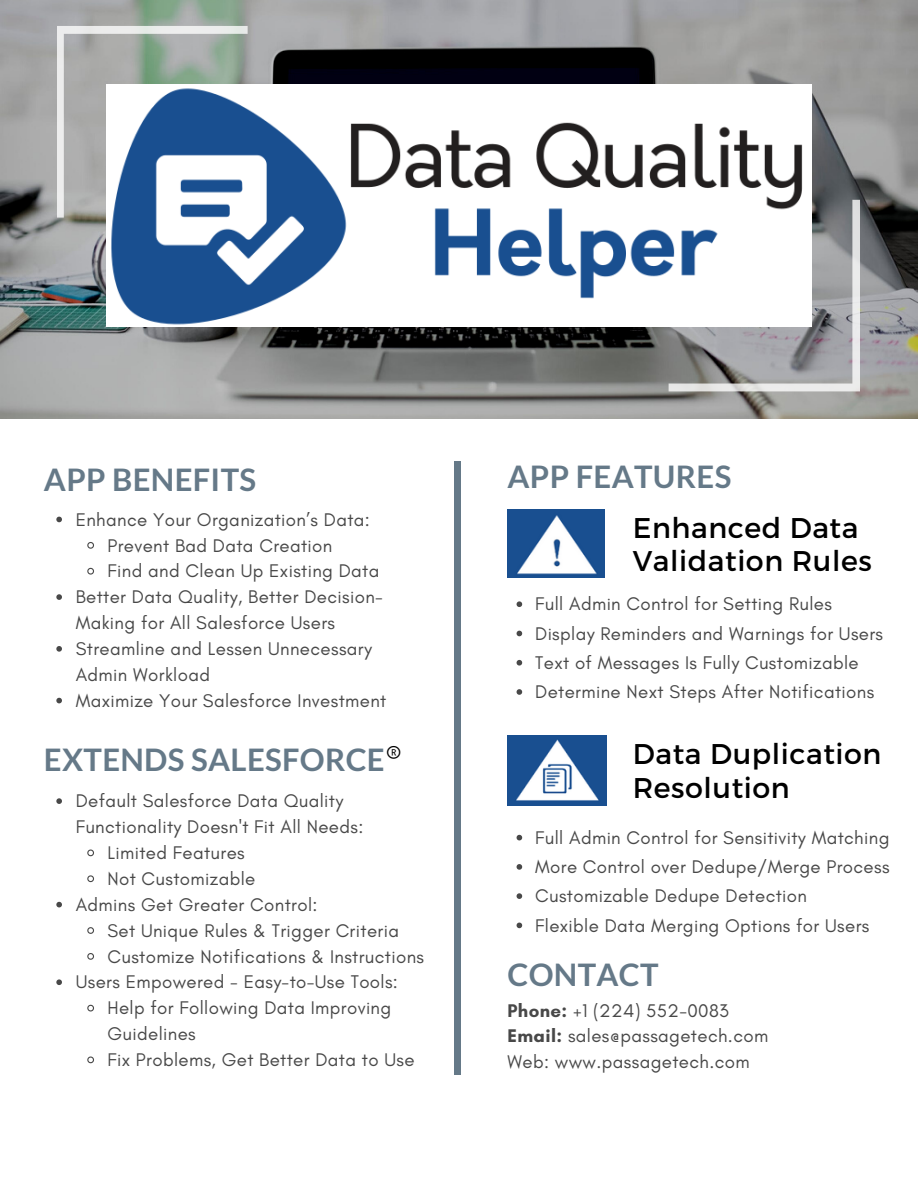
<style>
.page{position:relative;width:918px;height:1188px;background:#fff}
.page>*{position:absolute;margin:0;border:0;box-sizing:border-box;transform-origin:0 0}
.t1{font:700 31.2px "Lato";letter-spacing:.01em;color:#657988}
.t2{font:28.5px/33.8px "Montserrat";letter-spacing:.02em;color:#000}
.t3{font:20.4px "Glacial Indifference";color:#000}
.t4{font:18.75px/29.2px "Glacial Indifference";letter-spacing:.02em;color:#484848}
.s1{font-weight:700}
</style>
<div class="page">
<img style="left:0;top:0;width:918px;height:418px">
<div style="left:455px;top:461px;width:6px;height:613px;background:#657988"></div>
<svg style="left:57px;top:26px;width:191px;height:192px;background:#afb5af"></svg>
<svg style="left:669px;top:200px;width:190px;height:191px;background:#9f9fa2"></svg>
<img style="left:107px;top:85px;width:704px;height:242px">
<img style="left:508px;top:510px;width:96px;height:67px">
<img style="left:508px;top:736px;width:99px;height:70px">
<svg style="left:56px;top:798px;width:6px;height:6px"></svg>
<svg style="left:87px;top:849px;width:7px;height:8px"></svg>
<svg style="left:87px;top:875px;width:7px;height:8px"></svg>
<svg style="left:56px;top:902px;width:6px;height:5px"></svg>
<svg style="left:87px;top:927px;width:7px;height:7px"></svg>
<svg style="left:87px;top:953px;width:7px;height:7px"></svg>
<svg style="left:56px;top:979px;width:6px;height:6px"></svg>
<svg style="left:87px;top:1004px;width:7px;height:8px"></svg>
<svg style="left:87px;top:1056px;width:7px;height:8px"></svg>
<svg style="left:56px;top:517px;width:6px;height:5px"></svg>
<svg style="left:87px;top:542px;width:7px;height:7px"></svg>
<svg style="left:87px;top:567px;width:7px;height:8px"></svg>
<svg style="left:56px;top:594px;width:6px;height:6px"></svg>
<svg style="left:56px;top:646px;width:6px;height:6px"></svg>
<svg style="left:56px;top:698px;width:6px;height:5px"></svg>
<svg style="left:517px;top:835px;width:5px;height:5px"></svg>
<svg style="left:517px;top:864px;width:5px;height:6px"></svg>
<svg style="left:517px;top:893px;width:5px;height:6px"></svg>
<svg style="left:517px;top:923px;width:5px;height:5px"></svg>
<svg style="left:517px;top:601px;width:5px;height:6px"></svg>
<svg style="left:517px;top:631px;width:5px;height:5px"></svg>
<svg style="left:517px;top:660px;width:5px;height:6px"></svg>
<svg style="left:517px;top:689px;width:5px;height:6px"></svg>
<h1 class="t1" style="left:44px;top:460px;width:214px">APP BENEFITS</h1>
<p class="t4" style="left:76px;top:504px;width:296px">Enhance Your Organization’s Data:</p>
<p class="t4" style="left:107px;top:530px;width:226px">Prevent Bad Data Creation</p>
<p class="t4" style="left:107px;top:556px;width:273px">Find and Clean Up Existing Data</p>
<p class="t4" style="left:76px;top:582px;width:309px">Better Data Quality, Better Decision-</p>
<p class="t4" style="left:76px;top:608px;width:261px">Making for All Salesforce Users</p>
<p class="t4" style="left:76px;top:634px;width:298px">Streamline and Lessen Unnecessary</p>
<p class="t4" style="left:76px;top:660px;width:136px">Admin Workload</p>
<p class="t4" style="left:76px;top:686px;width:312px">Maximize Your Salesforce Investment</p>
<p class="t3" style="left:386px;top:741px;width:17px">®</p>
<h1 class="t1" style="left:44px;top:740px;width:342px">EXTENDS SALESFORCE</h1>
<p class="t4" style="left:76px;top:786px;width:269px">Default Salesforce Data Quality</p>
<p class="t4" style="left:76px;top:812px;width:289px">Functionality Doesn't Fit All Needs:</p>
<p class="t4" style="left:107px;top:838px;width:139px">Limited Features</p>
<p class="t4" style="left:107px;top:864px;width:149px">Not Customizable</p>
<p class="t4" style="left:76px;top:890px;width:243px">Admins Get Greater Control:</p>
<p class="t4" style="left:107px;top:916px;width:293px">Set Unique Rules &amp; Trigger Criteria</p>
<p class="t4" style="left:107px;top:941px;width:318px">Customize Notifications &amp; Instructions</p>
<p class="t4" style="left:76px;top:967px;width:324px">Users Empowered - Easy-to-Use Tools:</p>
<p class="t4" style="left:107px;top:993px;width:285px">Help for Following Data Improving</p>
<p class="t4" style="left:107px;top:1019px;width:90px">Guidelines</p>
<p class="t4" style="left:107px;top:1045px;width:309px">Fix Problems, Get Better Data to Use</p>
<h1 class="t1" style="left:508px;top:457px;width:225px">APP FEATURES</h1>
<h2 class="t2" style="left:633px;top:509px;width:241px">Enhanced Data<br>Validation Rules</h2>
<p class="t4" style="left:535px;top:589px;width:349px">Full Admin Control for Setting Rules Display Reminders and Warnings for Users Text of Messages Is Fully Customizable Determine Next Steps After Notifications</p>
<h2 class="t2" style="left:633px;top:736px;width:250px">Data Duplication<br>Resolution</h2>
<p class="t4" style="left:535px;top:823px;width:356px">Full Admin Control for Sensitivity Matching More Control over Dedupe/Merge Process Customizable Dedupe Detection<br>Flexible Data Merging Options for Users</p>
<h1 class="t1" style="left:508px;top:955px;width:153px">CONTACT</h1>
<p class="t4" style="left:508px;top:997px;width:262px;line-height:25.8px"><span class="s1">Phone:</span> +1 (224) 552-0083<br><span class="s1">Email:</span> sales@passagetech.com<br>Web: www.passagetech.com</p>
</div>
